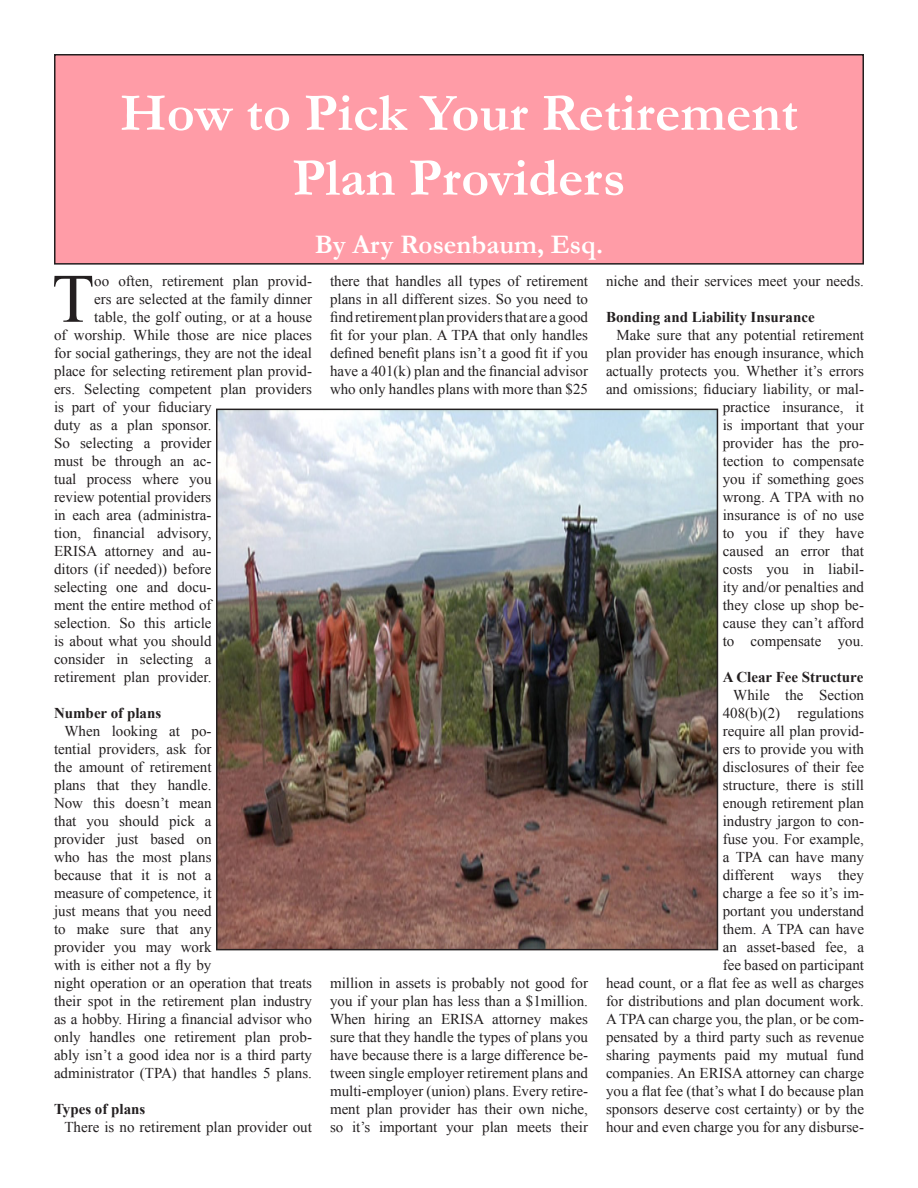
<style>
.page{position:relative;width:918px;height:1188px;background:#fff}
.page>*{position:absolute;margin:0;border:0;box-sizing:border-box;transform-origin:0 0}
.t1{font:69.3px "Times New Roman";color:#231f20}
.t2{font:700 54px "Garamond";color:#fff}
.t3{font:700 27px "Garamond";color:#fff}
.t4{font:15px/18px "Times New Roman";color:#231f20;text-align:justify}
.t5{font:700 15px "Times New Roman";color:#231f20}
</style>
<div class="page">
<div style="left:55px;top:55px;width:808px;height:209px;background:#ff9ca7"></div>
<div style="left:54px;top:54px;width:810px;height:211px;border:2px solid #231f20"></div>
<img style="left:219px;top:412px;width:496px;height:535px">
<div style="left:216px;top:409px;width:502px;height:541px;border:2px solid #231f20"></div>
<p class="t2" style="left:120px;top:81px;width:679px">How to Pick Your Retirement</p>
<p class="t2" style="left:293px;top:146px;width:335px">Plan Providers</p>
<p class="t3" style="left:315px;top:228px;width:290px">By Ary Rosenbaum, Esq.</p>
<p class="t1" style="left:52px;top:252px;width:44px">T</p>
<p class="t4" style="left:94px;top:272px;width:219px">oo often, retirement plan provid-</p>
<p class="t4" style="left:94px;top:290px;width:219px">ers are selected at the family dinner</p>
<p class="t4" style="left:94px;top:308px;width:219px">table, the golf outing, or at a house</p>
<p class="t4" style="left:54px;top:326px;width:260px">of worship. While those are nice places</p>
<p class="t4" style="left:54px;top:344px;width:260px">for social gatherings, they are not the ideal</p>
<p class="t4" style="left:54px;top:362px;width:259px">place for selecting retirement plan provid-</p>
<p class="t4" style="left:54px;top:380px;width:260px">ers. Selecting competent plan providers</p>
<p class="t4" style="left:54px;top:398px;width:159px">is part of your fiduciary</p>
<p class="t4" style="left:54px;top:416px;width:159px">duty as a plan sponsor.</p>
<p class="t4" style="left:54px;top:434px;width:159px">So selecting a provider</p>
<p class="t4" style="left:54px;top:452px;width:159px">must be through an ac-</p>
<p class="t4" style="left:54px;top:470px;width:159px">tual process where you</p>
<p class="t4" style="left:54px;top:488px;width:159px">review potential providers</p>
<p class="t4" style="left:54px;top:506px;width:159px">in each area (administra-</p>
<p class="t4" style="left:54px;top:524px;width:159px">tion, financial advisory,</p>
<p class="t4" style="left:54px;top:542px;width:159px">ERISA attorney and au-</p>
<p class="t4" style="left:54px;top:560px;width:159px">ditors (if needed)) before</p>
<p class="t4" style="left:54px;top:578px;width:159px">selecting one and docu-</p>
<p class="t4" style="left:54px;top:596px;width:159px">ment the entire method of</p>
<p class="t4" style="left:54px;top:614px;width:159px">selection. So this article</p>
<p class="t4" style="left:54px;top:632px;width:159px">is about what you should</p>
<p class="t4" style="left:54px;top:650px;width:159px">consider in selecting a</p>
<p class="t4" style="left:54px;top:668px;width:159px">retirement plan provider.</p>
<p class="t5" style="left:54px;top:702px;width:109px">Number of plans</p>
<p class="t4" style="left:54px;top:722px;width:260px;text-align:left;text-indent:10px">When looking at po-<br>tential providers, ask for<br>the amount of retirement<br>plans that they handle.<br>Now this doesn’t mean<br>that you should pick a<br>provider just based on<br>who has the most plans<br>because that it is not a<br>measure of competence, it<br>just means that you need<br>to make sure that any<br>provider you may work<br>with is either not a fly by<br>night operation or an operation that treats their spot in the retirement plan industry as a hobby. Hiring a financial advisor who only handles one retirement plan prob&shy;ably isn’t a good idea nor is a third party administrator (TPA) that handles 5 plans.</p>
<p class="t5" style="left:54px;top:1098px;width:93px">Types of plans</p>
<p class="t4" style="left:64px;top:1118px;width:249px">There is no retirement plan provider out</p>
<p class="t4" style="left:330px;top:272px;width:260px">there that handles all types of retirement plans in all different sizes. So you need to find retirement plan providers that are a good fit for your plan. A TPA that only handles defined benefit plans isn’t a good fit if you have a 401(k) plan and the financial advisor who only handles plans with more than $25</p>
<p class="t4" style="left:330px;top:974px;width:260px">million in assets is probably not good for you if your plan has less than a $1million.<br>When hiring an ERISA attorney makes sure that they handle the types of plans you have because there is a large difference be&shy;tween single employer retirement plans and multi-employer (union) plans. Every retire&shy;ment plan provider has their own niche, so it’s important your plan meets their</p>
<p class="t4" style="left:606px;top:272px;width:259px">niche and their services meet your needs.</p>
<p class="t5" style="left:606px;top:306px;width:210px">Bonding and Liability Insurance</p>
<p class="t4" style="left:606px;top:326px;width:260px;text-align:right">Make sure that any potential retirement plan provider has enough insurance, which actually protects you. Whether it’s errors and omissions; fiduciary liability, or mal&shy;practice insurance, it<br>is important that your<br>provider has the pro-<br>tection to compensate<br>you if something goes<br>wrong. A TPA with no<br>insurance is of no use<br>to you if they have<br>caused an error that<br>costs you in liabil-<br>ity and/or penalties and<br>they close up shop be-<br>cause they can’t afford<br>to compensate you.</p>
<p class="t5" style="left:723px;top:666px;width:142px">A Clear Fee Structure</p>
<p class="t4" style="left:606px;top:686px;width:260px;text-align:right">While the Section<br>408(b)(2) regulations<br>require all plan provid-<br>ers to provide you with<br>disclosures of their fee<br>structure, there is still<br>enough retirement plan<br>industry jargon to con-<br>fuse you. For example,<br>a TPA can have many<br>different ways they<br>charge a fee so it’s im-<br>portant you understand<br>them. A TPA can have<br>an asset-based fee, a<br>fee based on participant<br>head count, or a flat fee as well as charges for distributions and plan document work.<br>A TPA can charge you, the plan, or be com&shy;pensated by a third party such as revenue sharing payments paid my mutual fund companies. An ERISA attorney can charge you a flat fee (that’s what I do because plan sponsors deserve cost certainty) or by the hour and even charge you for any disburse-</p>
</div>
